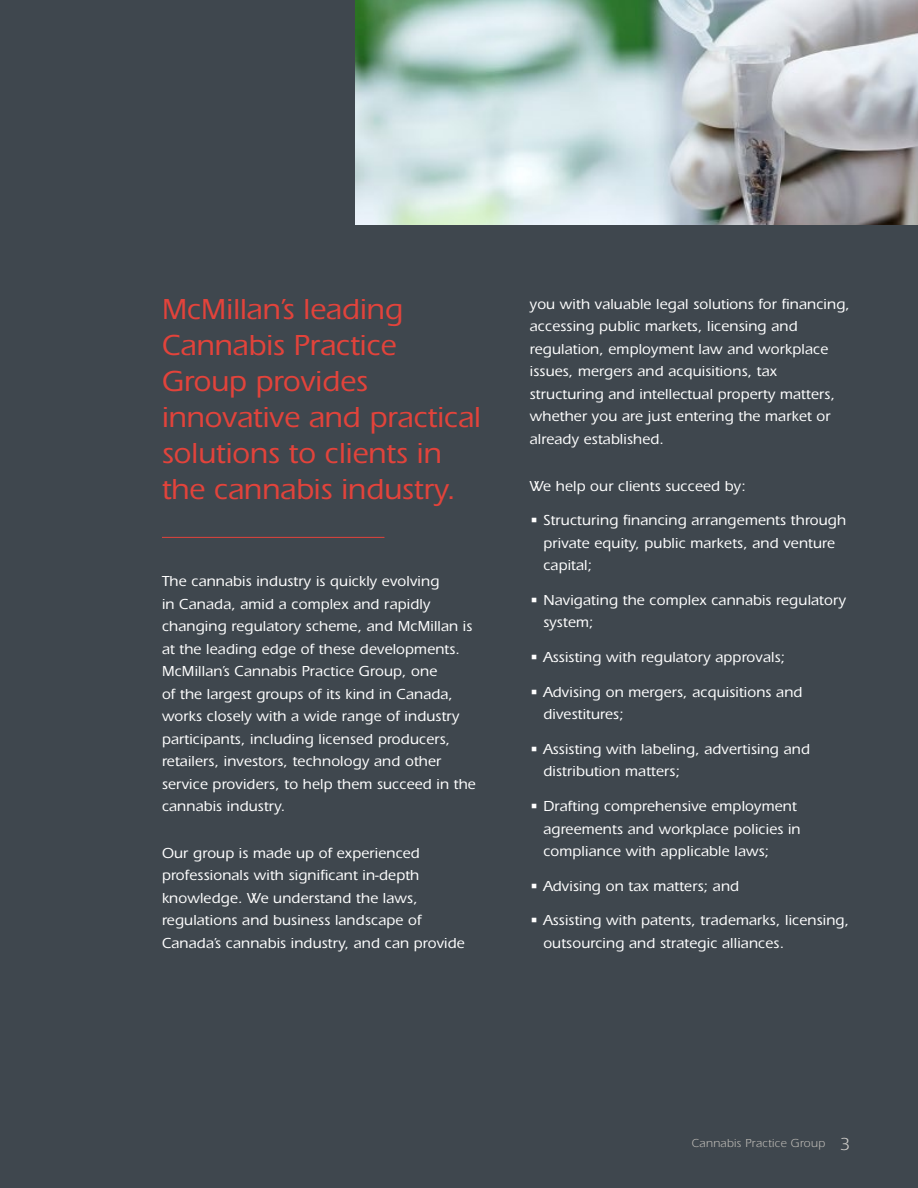
<style>
.page{position:relative;width:918px;height:1188px;background:#3f474e}
.page>*{position:absolute;margin:0;border:0;box-sizing:border-box;transform-origin:0 0}
.t1{font:500 30px/36px "Mc Millan";color:#e2433b}
.t2{font:500 15px/22.5px "Mc Millan";letter-spacing:.01em;color:#fff}
.t3{font:12px "Mc Millan";letter-spacing:.025em;color:#c0bdb8}
.s1{font-size:18px;color:#d3d1cd}
</style>
<div class="page">
<hr style="left:162px;top:537px;width:222px;height:1px;background:#e2433b">
<img style="left:355px;top:0;width:563px;height:225px">
<h1 class="t1" style="left:162px;top:291px;width:321px">McMillan’s leading<br>Cannabis Practice<br>Group provides innovative and practical solutions to clients in the cannabis industry.</h1>
<p class="t2" style="left:162px;top:570px;width:315px">The cannabis industry is quickly evolving<br>in Canada, amid a complex and rapidly changing regulatory scheme, and McMillan is at the leading edge of these developments.<br>McMillan’s Cannabis Practice Group, one<br>of the largest groups of its kind in Canada, works closely with a wide range of industry participants, including licensed producers, retailers, investors, technology and other service providers, to help them succeed in the cannabis industry.</p>
<p class="t2" style="left:162px;top:842px;width:304px">Our group is made up of experienced professionals with significant in-depth knowledge. We understand the laws, regulations and business landscape of Canada’s cannabis industry, and can provide</p>
<p class="t2" style="left:530px;top:293px;width:322px">you with valuable legal solutions for financing, accessing public markets, licensing and regulation, employment law and workplace issues, mergers and acquisitions, tax structuring and intellectual property matters, whether you are just entering the market or already established.</p>
<p class="t2" style="left:530px;top:474px;width:217px">We help our clients succeed by:</p>
<p class="t2" style="left:543px;top:509px;width:304px;text-indent:-14px">• Structuring financing arrangements through private equity, public markets, and venture capital;</p>
<p class="t2" style="left:543px;top:589px;width:304px;text-indent:-14px">• Navigating the complex cannabis regulatory system;</p>
<p class="t2" style="left:530px;top:646px;width:257px">• Assisting with regulatory approvals;</p>
<p class="t2" style="left:543px;top:680px;width:261px;text-indent:-14px">• Advising on mergers, acquisitions and divestitures;</p>
<p class="t2" style="left:543px;top:738px;width:268px;text-indent:-14px">• Assisting with labeling, advertising and distribution matters;</p>
<p class="t2" style="left:543px;top:795px;width:259px;text-indent:-14px">• Drafting comprehensive employment agreements and workplace policies in compliance with applicable laws;</p>
<p class="t2" style="left:530px;top:874px;width:211px">• Advising on tax matters; and</p>
<p class="t2" style="left:543px;top:909px;width:307px;text-indent:-14px">• Assisting with patents, trademarks, licensing, outsourcing and strategic alliances.</p>
<p class="t3" style="left:692px;top:1137px;width:160px">Cannabis Practice Group <span class="s1">3</span></p>
</div>
